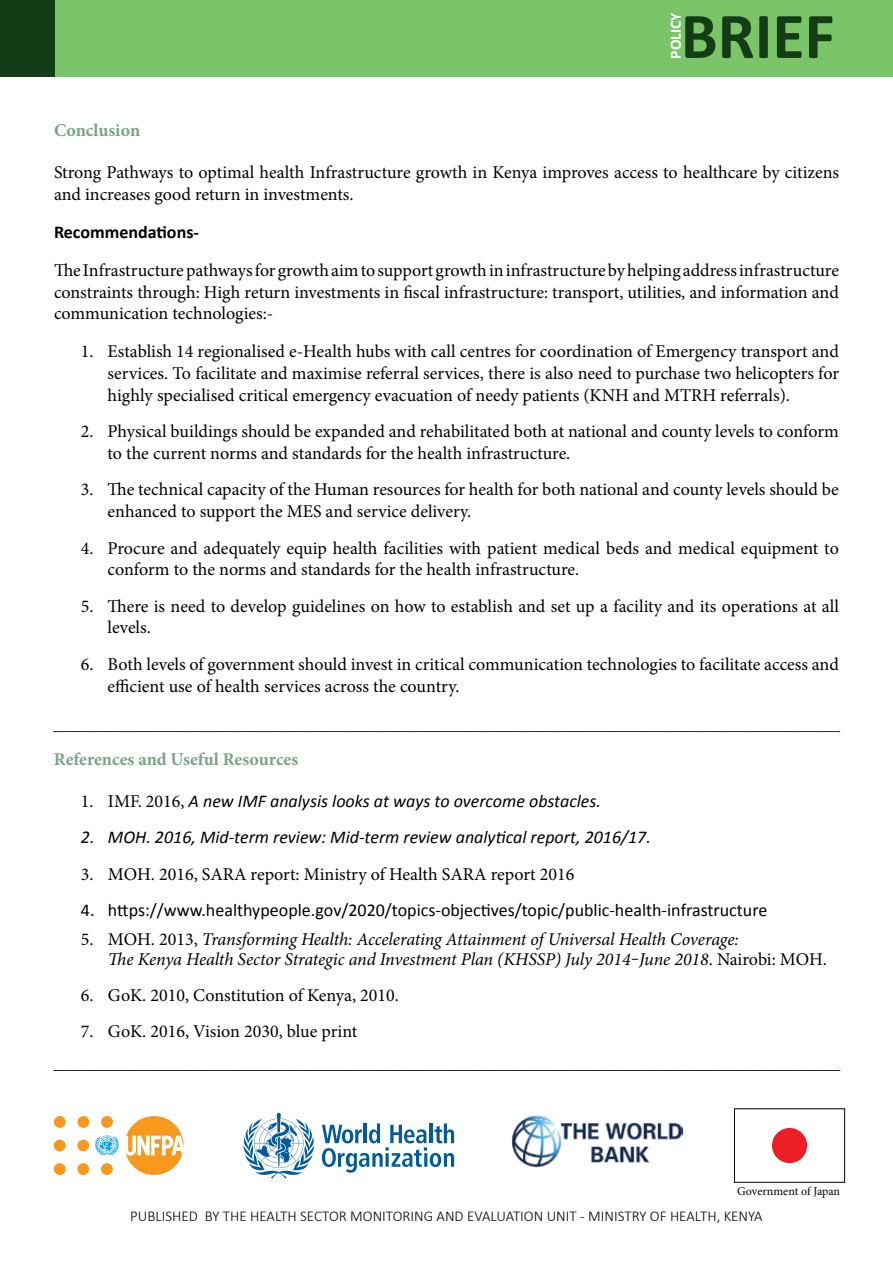
<style>
.page{position:relative;width:893px;height:1263px;background:#fff}
.page>*{position:absolute;margin:0;border:0;box-sizing:border-box;transform-origin:0 0}
.t1{font:700 65.85px "Calibri";color:#133d16}
.t2{font:18px/21.6px "Minion Pro";color:#000}
.t3{font:italic 18px/20.7px "Minion Pro";letter-spacing:-.01em;color:#000}
.t4{font:italic 18px "Calibri";color:#000}
.t5{font:18px "Calibri";color:#000}
.t6{font:700 18px "Minion Pro";color:#79a385}
.t7{font:700 18px "Calibri";color:#000}
.t8{font:700 15.6px "Calibri";color:#fff}
.t9{font:300 15px "Calibri";color:#000}
.t10{font:12px "Minion Pro";letter-spacing:-.005em;color:#000}
.s1{font-family:"Minion Pro";font-style:normal}
.s2{font-style:normal}
</style>
<div class="page">
<div style="left:0;top:0;width:893px;height:77px;background:#7bc468"></div>
<div style="left:0;top:0;width:54px;height:77px;background:#133d16"></div>
<svg style="left:54px;top:1070px;width:786px;height:1px"></svg>
<svg style="left:54px;top:731px;width:786px;height:1px"></svg>
<img style="left:512px;top:1115px;width:170px;height:53px">
<svg style="left:322px;top:1123px;width:132px;height:49px"></svg>
<svg style="left:243px;top:1113px;width:71px;height:65px"></svg>
<div style="left:734px;top:1108px;width:111px;height:74px;border:1px solid #000"></div>
<div style="left:772px;top:1128px;width:35px;height:35px;background:#ed1d24;border-radius:50%"></div>
<div style="left:54px;top:1116px;width:12px;height:12px;background:#f8991d;border-radius:50%"></div>
<div style="left:77px;top:1116px;width:12px;height:12px;background:#f8991d;border-radius:50%"></div>
<div style="left:101px;top:1116px;width:12px;height:12px;background:#f8991d;border-radius:50%"></div>
<div style="left:54px;top:1140px;width:12px;height:11px;background:#f8991d;border-radius:50%"></div>
<div style="left:77px;top:1140px;width:12px;height:11px;background:#f8991d;border-radius:50%"></div>
<div style="left:54px;top:1163px;width:12px;height:12px;background:#f8991d;border-radius:50%"></div>
<div style="left:77px;top:1163px;width:12px;height:12px;background:#f8991d;border-radius:50%"></div>
<div style="left:101px;top:1163px;width:12px;height:12px;background:#f8991d;border-radius:50%"></div>
<div style="left:125px;top:1116px;width:59px;height:59px;background:#f8991d;border-radius:50%"></div>
<svg style="left:95px;top:1135px;width:89px;height:21px"></svg>
<p class="t8" style="left:666px;top:59px;width:48px;rotate:-90deg">POLICY</p>
<h1 class="t1" style="left:681px;top:-6px;width:156px">BRIEF</h1>
<p class="t6" style="left:54px;top:118px;width:88px">Conclusion</p>
<p class="t2" style="left:54px;top:162px;width:786px">Strong Pathways to optimal health Infrastructure growth in Kenya improves access to healthcare by citizens and increases good return in investments.</p>
<p class="t7" style="left:54px;top:220px;width:147px">Recommendations-</p>
<p class="t2" style="left:54px;top:260px;width:787px;text-align:justify">The Infrastructure pathways for growth aim to support growth in infrastructure by helping address infrastructure constraints through: High return investments in fiscal infrastructure: transport, utilities, and information and communication technologies:-</p>
<p class="t2" style="left:108px;top:341px;width:733px;text-align:justify;text-indent:-27px">1. Establish 14 regionalised e-Health hubs with call centres for coordination of Emergency transport and services. To facilitate and maximise referral services, there is also need to purchase two helicopters for highly specialised critical emergency evacuation of needy patients (KNH and MTRH referrals).</p>
<p class="t2" style="left:108px;top:421px;width:733px;text-indent:-27px">2. Physical buildings should be expanded and rehabilitated both at national and county levels to conform to the current norms and standards for the health infrastructure.</p>
<p class="t2" style="left:108px;top:479px;width:733px;text-indent:-27px">3. The technical capacity of the Human resources for health for both national and county levels should be enhanced to support the MES and service delivery.</p>
<p class="t2" style="left:108px;top:537px;width:733px;text-indent:-27px">4. Procure and adequately equip health facilities with patient medical beds and medical equipment to conform to the norms and standards for the health infrastructure.</p>
<p class="t2" style="left:108px;top:595px;width:733px;text-indent:-27px">5. There is need to develop guidelines on how to establish and set up a facility and its operations at all levels.</p>
<p class="t2" style="left:108px;top:653px;width:733px;text-indent:-27px">6. Both levels of government should invest in critical communication technologies to facilitate access and efficient use of health services across the country.</p>
<p class="t6" style="left:54px;top:746px;width:246px">References and Useful Resources</p>
<p class="t4" style="left:81px;top:789px;width:522px"><span class="s1">1. IMF. 2016,</span> A new IMF analysis looks at ways to overcome obstacles.</p>
<p class="t4" style="left:81px;top:826px;width:571px">2. MOH. 2016, Mid-term review: Mid-term review analytical report, 2016/17.</p>
<p class="t2" style="left:81px;top:863px;width:495px">3. MOH. 2016, SARA report: Ministry of Health SARA report 2016</p>
<p class="t5" style="left:81px;top:899px;width:688px">4. https://www.healthypeople.gov/2020/topics-objectives/topic/public-health-infrastructure</p>
<p class="t3" style="left:108px;top:928px;width:720px;text-indent:-27px"><span class="s2">5. MOH. 2013,</span> Transforming Health: Accelerating Attainment of Universal Health Coverage:<br>The Kenya Health Sector Strategic and Investment Plan (KHSSP) July 2014‒June 2018<span class="s2">. Nairobi: MOH.</span></p>
<p class="t2" style="left:81px;top:984px;width:319px">6. GoK. 2010, Constitution of Kenya, 2010.</p>
<p class="t2" style="left:81px;top:1020px;width:278px">7. GoK. 2016, Vision 2030, blue print</p>
<p class="t10" style="left:737px;top:1183px;width:104px">Government of Japan</p>
<p class="t9" style="left:130px;top:1207px;width:634px">PUBLISHED BY THE HEALTH SECTOR MONITORING AND EVALUATION UNIT - MINISTRY OF HEALTH, KENYA</p>
</div>
